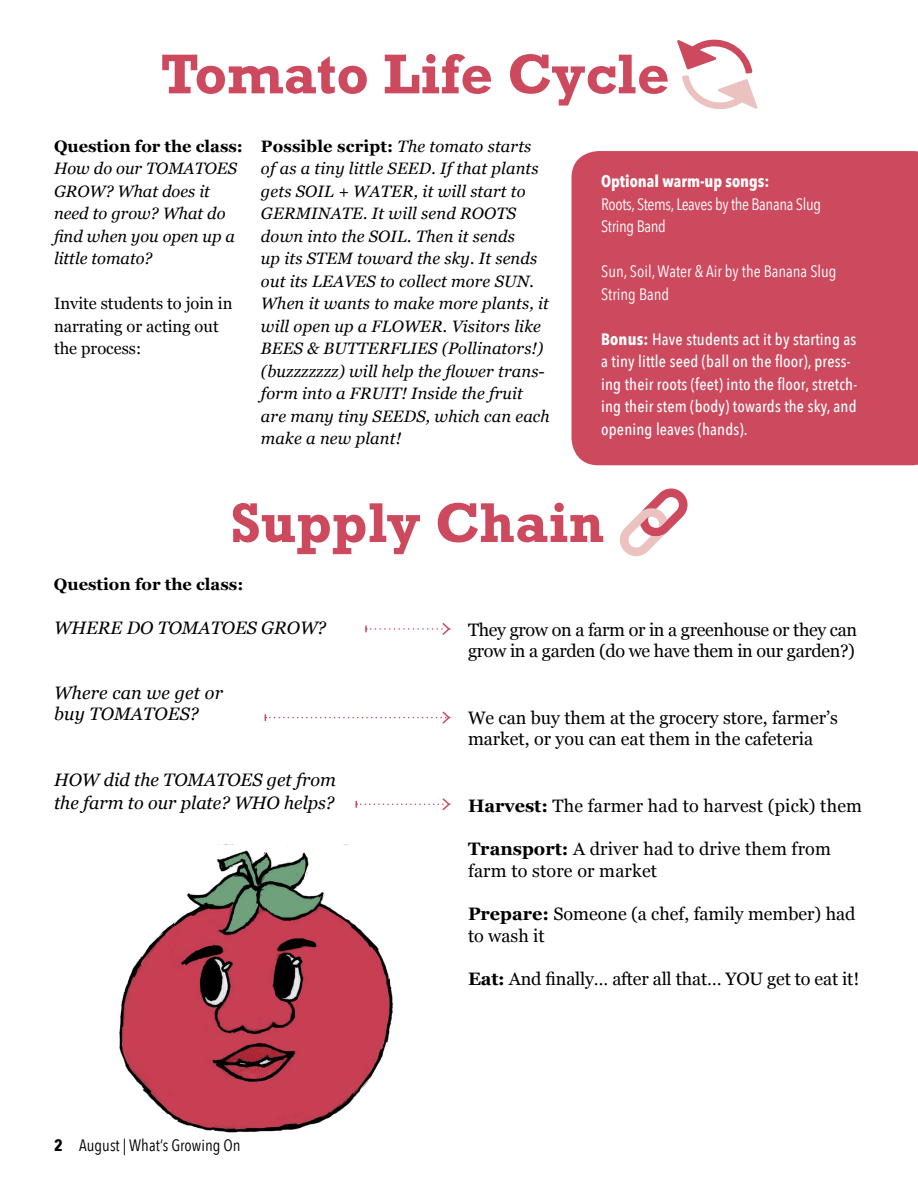
<style>
.page{position:relative;width:918px;height:1188px;background:#fff}
.page>*{position:absolute;margin:0;border:0;box-sizing:border-box;transform-origin:0 0}
.t1{font:700 57px "Rockwell";color:#cd4a5e}
.t2{font:18px/21.6px "Georgia";color:#000}
.t3{font:italic 18px/21.6px "Georgia";color:#000}
.t4{font:18px/21.6px "Georgia";letter-spacing:-.02em;color:#000}
.t5{font:italic 16.5px/22.5px "Georgia";letter-spacing:.01em;color:#000}
.t6{font:500 16.5px/22.5px "Avenir Next Condensed";letter-spacing:.01em;color:#fff}
.t7{font:16.5px/22.5px "Georgia";color:#000}
.t8{font:16.5px/22.5px "Avenir Next Condensed";letter-spacing:-.02em;color:#fff}
.t9{font:16.5px/22.5px "Avenir Next Condensed";color:#fff}
.t10{font:700 16.5px "Georgia";color:#000}
.t11{font:16.5px "Avenir Next Condensed";color:#000}
.t12{font:700 16.5px "Avenir Next Condensed";color:#fff}
.s1{font-weight:700;font-style:normal}
.s2{font-weight:700}
</style>
<div class="page">
<div style="left:572px;top:151px;width:346px;height:314px;background:#cd4a5e"></div>
<svg style="left:365px;top:623px;width:86px;height:12px"></svg>
<svg style="left:265px;top:711px;width:186px;height:13px"></svg>
<svg style="left:356px;top:798px;width:95px;height:13px"></svg>
<svg style="left:620px;top:488px;width:68px;height:68px"></svg>
<svg style="left:677px;top:39px;width:81px;height:70px"></svg>
<img style="left:119px;top:846px;width:274px;height:287px">
<h1 class="t1" style="left:160px;top:40px;width:511px">Tomato Life Cycle</h1>
<p class="t10" style="left:54px;top:133px;width:191px">Question for the class:</p>
<p class="t5" style="left:54px;top:156px;width:185px">How do our TOMATOES<br>GROW? What does it need to grow? What do find when you open up a little tomato?</p>
<p class="t7" style="left:54px;top:291px;width:180px">Invite students to join in narrating or acting out the process:</p>
<p class="t5" style="left:261px;top:134px;width:290px"><span class="s1">Possible script:</span> The tomato starts of as a tiny little SEED. If that plants gets SOIL + WATER, it will start to GERMINATE. It will send ROOTS down into the SOIL. Then it sends<br>up its STEM toward the sky. It sends out its LEAVES to collect more SUN.<br>When it wants to make more plants, it will open up a FLOWER. Visitors like BEES &amp; BUTTERFLIES (Pollinators!) (buzzzzzzz) will help the flower trans&shy;form into a FRUIT! Inside the fruit are many tiny SEEDS, which can each make a new plant!</p>
<p class="t12" style="left:601px;top:171px;width:170px">Optional warm-up songs:</p>
<p class="t8" style="left:601px;top:192px;width:221px">Roots, Stems, Leaves by the Banana Slug<br>String Band</p>
<p class="t9" style="left:601px;top:259px;width:237px">Sun, Soil, Water &amp; Air by the Banana Slug<br>String Band</p>
<p class="t6" style="left:601px;top:328px;width:257px"><span class="s2">Bonus:</span> Have students act it by starting as a tiny little seed (ball on the floor), press&shy;ing their roots (feet) into the floor, stretch&shy;ing their stem (body) towards the sky, and opening leaves (hands).</p>
<h1 class="t1" style="left:230px;top:488px;width:375px">Supply Chain</h1>
<p class="t10" style="left:54px;top:572px;width:191px">Question for the class:</p>
<p class="t3" style="left:54px;top:616px;width:274px">WHERE DO TOMATOES GROW?</p>
<p class="t3" style="left:54px;top:681px;width:170px">Where can we get or buy TOMATOES?</p>
<p class="t3" style="left:54px;top:768px;width:283px;line-height:22.5px">HOW did the TOMATOES get from the farm to our plate? WHO helps?</p>
<p class="t11" style="left:54px;top:1131px;width:188px"><span class="s2">2</span> August | What’s Growing On</p>
<p class="t4" style="left:468px;top:618px;width:391px">They grow on a farm or in a greenhouse or they can grow in a garden (do we have them in our garden?)</p>
<p class="t2" style="left:468px;top:706px;width:372px">We can buy them at the grocery store, farmer’s market, or you can eat them in the cafeteria</p>
<p class="t2" style="left:468px;top:794px;width:396px"><span class="s2">Harvest:</span> The farmer had to harvest (pick) them</p>
<p class="t2" style="left:468px;top:837px;width:364px"><span class="s2">Transport:</span> A driver had to drive them from farm to store or market</p>
<p class="t2" style="left:468px;top:902px;width:389px"><span class="s2">Prepare:</span> Someone (a chef, family member) had to wash it</p>
<p class="t2" style="left:468px;top:967px;width:393px"><span class="s2">Eat:</span> And finally… after all that… YOU get to eat it!</p>
</div>
